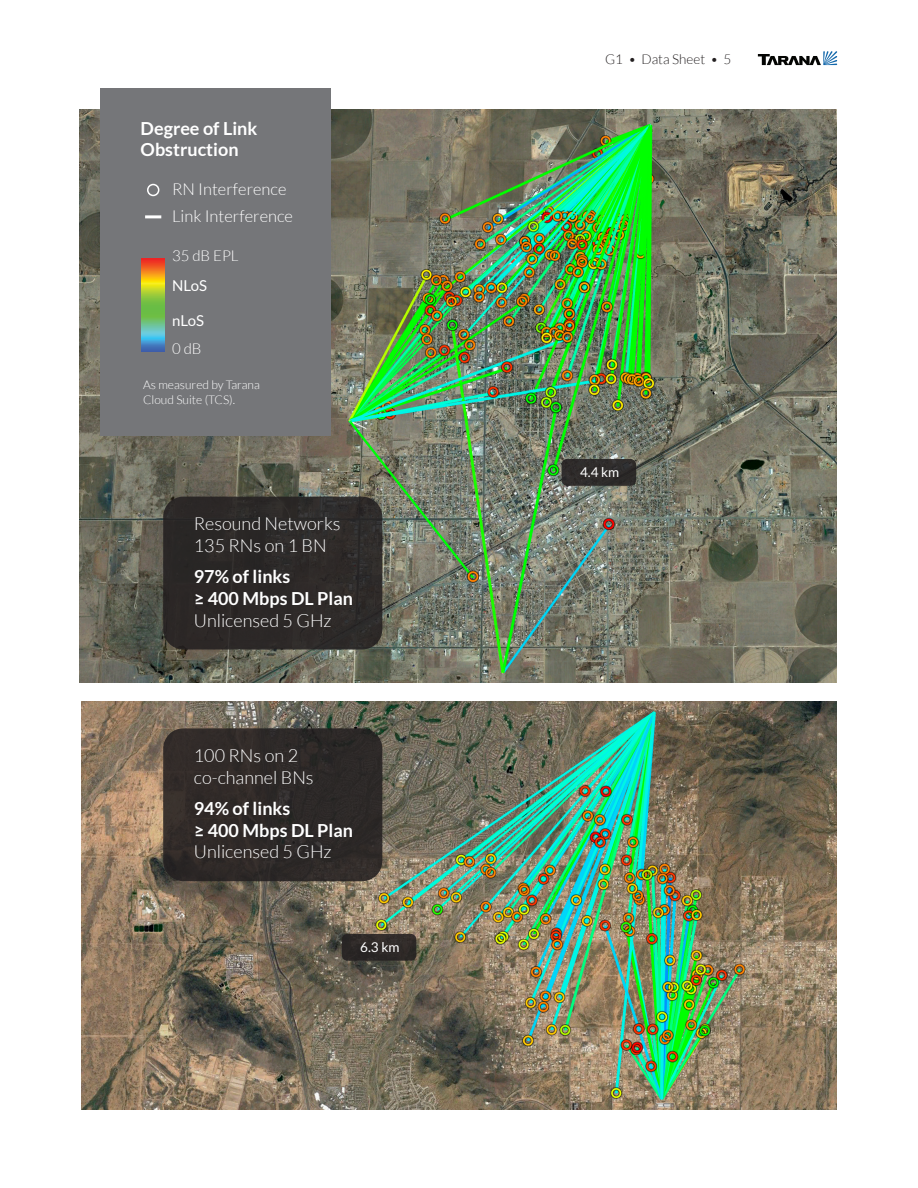
<style>
.page{position:relative;width:918px;height:1188px;background:#fff}
.page>*{position:absolute;margin:0;border:0;box-sizing:border-box;transform-origin:0 0}
.t1{font:300 18px/21.6px "Lato";color:#fff}
.t2{font:700 18px/21.6px "Lato";color:#fff}
.t3{font:300 16.5px "Lato";color:#fff}
.t4{font:300 15px "Lato";color:#fff}
.t5{font:15px "Lato";color:#fff}
.t6{font:300 13.5px "Lato";color:#231f20}
.t7{font:13.5px "Lato";color:#fff}
.t8{font:300 12px/14.4px "Lato";color:#fff}
</style>
<div class="page">
<svg style="left:758px;top:51px;width:79px;height:14px"></svg>
<img style="left:81px;top:701px;width:756px;height:409px">
<img style="left:80px;top:110px;width:757px;height:573px">
<div style="left:100px;top:89px;width:230px;height:347px;background:#757679"></div>
<img style="left:142px;top:258px;width:22px;height:93px">
<div style="left:147px;top:184px;width:12px;height:12px;border:2px solid #fff;border-radius:50%"></div>
<hr style="left:145px;top:215px;width:16px;height:3px;background:#fff">
<div style="left:163px;top:728px;width:219px;height:153px;background:#2f2928;border-radius:20px"></div>
<div style="left:342px;top:934px;width:74px;height:27px;background:#2d2827;border-radius:5px"></div>
<div style="left:163px;top:497px;width:219px;height:153px;background:#2c2827;border-radius:20px"></div>
<div style="left:562px;top:459px;width:74px;height:27px;background:#2f2c2b;border-radius:5px"></div>
<p class="t2" style="left:141px;top:117px;width:118px">Degree of Link<br>Obstruction</p>
<p class="t3" style="left:172px;top:181px;width:116px">RN Interference</p>
<p class="t3" style="left:172px;top:208px;width:122px">Link Interference</p>
<p class="t4" style="left:172px;top:248px;width:68px">35 dB EPL</p>
<p class="t5" style="left:172px;top:278px;width:37px">NLoS</p>
<p class="t5" style="left:172px;top:312px;width:34px">nLoS</p>
<p class="t4" style="left:172px;top:341px;width:31px">0 dB</p>
<p class="t8" style="left:143px;top:378px;width:118px">As measured by Tarana<br>Cloud Suite (TCS).</p>
<p class="t1" style="left:194px;top:513px;width:148px">Resound Networks</p>
<p class="t1" style="left:194px;top:535px;width:134px">135 RNs on 1 BN</p>
<p class="t2" style="left:194px;top:566px;width:98px">97% of links</p>
<p class="t2" style="left:194px;top:587px;width:161px">≥ 400 Mbps DL Plan</p>
<p class="t1" style="left:194px;top:609px;width:139px">Unlicensed 5 GHz</p>
<p class="t1" style="left:194px;top:745px;width:121px">100 RNs on 2 co-channel BNs</p>
<p class="t2" style="left:194px;top:797px;width:98px">94% of links</p>
<p class="t2" style="left:194px;top:819px;width:161px">≥ 400 Mbps DL Plan</p>
<p class="t1" style="left:194px;top:841px;width:139px">Unlicensed 5 GHz</p>
<p class="t7" style="left:360px;top:939px;width:41px">6.3 km</p>
<p class="t6" style="left:605px;top:52px;width:128px">G1 • Data Sheet • 5</p>
<p class="t7" style="left:580px;top:464px;width:41px">4.4 km</p>
</div>
